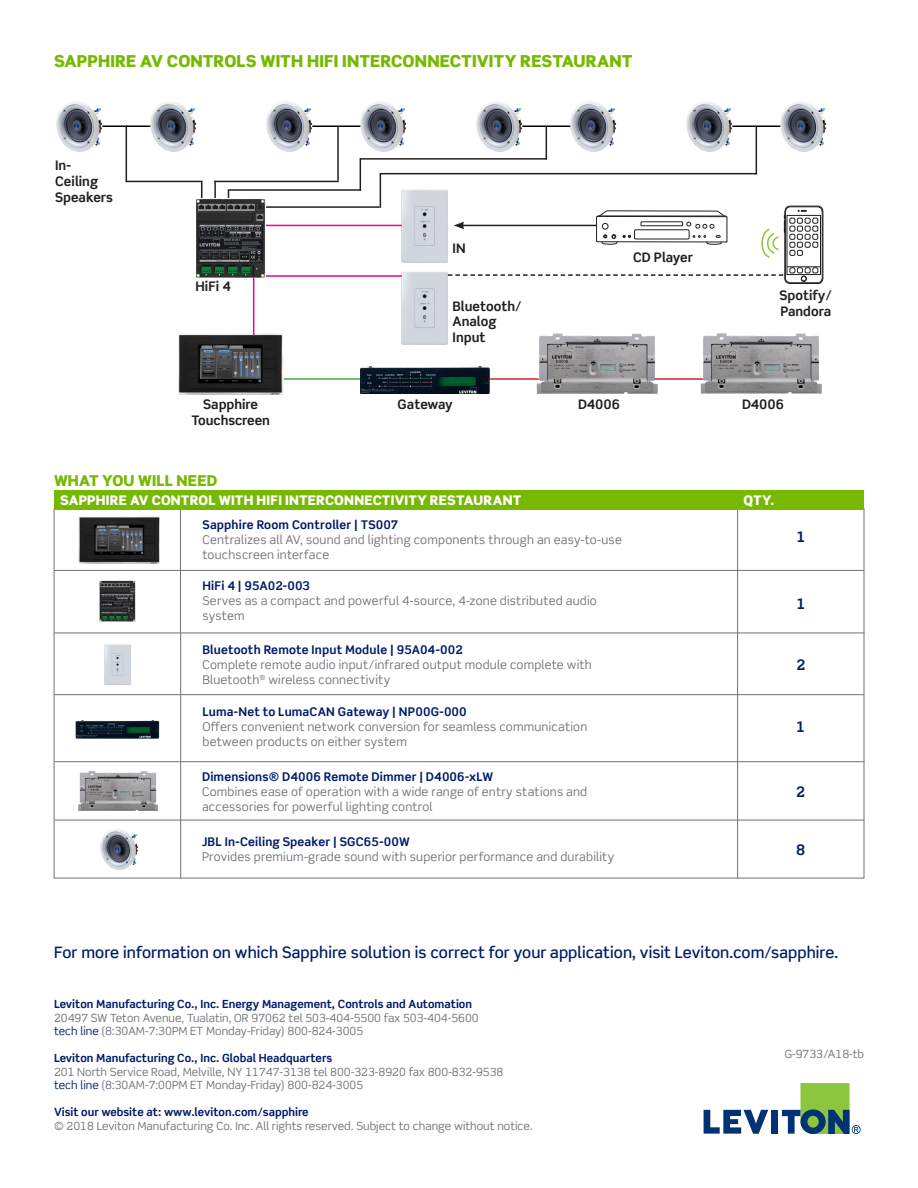
<style>
.page{position:relative;width:918px;height:1188px;background:#fff}
.page>*{position:absolute;margin:0;border:0;box-sizing:border-box;transform-origin:0 0}
.t1{font:900 16.5px "Scene Std";letter-spacing:.005em;color:#76b900}
.t2{font:500 15.75px "Scene Std";letter-spacing:.005em;color:#001d68}
.t3{font:900 15px "Scene Std";letter-spacing:.015em;color:#76b900}
.t4{font:700 14.55px "Scene Std";color:#001d68}
.t5{font:700 13.2px/15.9px "Scene Std";color:#231f20}
.t6{font:900 13.2px "Scene Std";letter-spacing:.015em;color:#fff}
.t7{font:12px/15px "Scene Std";letter-spacing:.015em;color:#707276}
.t8{font:11.25px "Scene Std";color:#707276}
.t9{font:700 11.25px "Scene Std";color:#001d68}
.s1{font-weight:700;color:#001d68}
.s2{color:#001d68}
</style>
<div class="page">
<svg style="left:704px;top:1110px;width:64px;height:24px"></svg>
<div style="left:771px;top:1110px;width:7px;height:24px;background:#013374"></div>
<svg style="left:782px;top:1083px;width:79px;height:51px"></svg>
<hr style="left:54px;top:570px;width:810px;height:1px;background:#707276">
<hr style="left:180px;top:509px;width:1px;height:124px;background:#707276">
<hr style="left:737px;top:509px;width:1px;height:369px;background:#707276">
<div style="left:54px;top:491px;width:684px;height:19px;background:#76b900"></div>
<div style="left:737px;top:491px;width:127px;height:19px;background:#76b900"></div>
<img style="left:78px;top:516px;width:82px;height:47px">
<hr style="left:180px;top:633px;width:1px;height:245px;background:#707276">
<hr style="left:54px;top:633px;width:810px;height:1px;background:#707276">
<hr style="left:54px;top:694px;width:810px;height:1px;background:#707276">
<hr style="left:280px;top:378px;width:98px;height:2px;background:#40ae49">
<hr style="left:476px;top:378px;width:233px;height:2px;background:#d1232a">
<img style="left:56px;top:102px;width:46px;height:50px">
<img style="left:178px;top:334px;width:105px;height:60px">
<img style="left:150px;top:102px;width:46px;height:50px">
<img style="left:266px;top:102px;width:46px;height:50px">
<img style="left:359px;top:102px;width:47px;height:50px">
<img style="left:476px;top:102px;width:46px;height:50px">
<img style="left:569px;top:102px;width:47px;height:50px">
<img style="left:686px;top:102px;width:46px;height:50px">
<img style="left:779px;top:102px;width:47px;height:50px">
<hr style="left:732px;top:126px;width:48px;height:1px;background:#000">
<hr style="left:522px;top:126px;width:48px;height:1px;background:#000">
<hr style="left:312px;top:126px;width:48px;height:1px;background:#000">
<hr style="left:102px;top:126px;width:48px;height:1px;background:#000">
<img style="left:360px;top:366px;width:129px;height:28px">
<img style="left:536px;top:333px;width:123px;height:61px">
<img style="left:700px;top:333px;width:122px;height:61px">
<img style="left:402px;top:272px;width:46px;height:72px">
<img style="left:402px;top:190px;width:46px;height:72px">
<hr style="left:126px;top:126px;width:1px;height:55px;background:#231f20">
<hr style="left:126px;top:181px;width:76px;height:1px;background:#231f20">
<svg style="left:201px;top:182px;width:1px;height:16px"></svg>
<hr style="left:337px;top:126px;width:2px;height:55px;background:#231f20">
<hr style="left:214px;top:181px;width:125px;height:1px;background:#231f20">
<svg style="left:214px;top:181px;width:2px;height:17px"></svg>
<hr style="left:546px;top:126px;width:1px;height:34px;background:#231f20">
<hr style="left:360px;top:158px;width:187px;height:2px;background:#231f20">
<hr style="left:360px;top:158px;width:1px;height:33px;background:#231f20">
<hr style="left:228px;top:189px;width:133px;height:2px;background:#231f20">
<hr style="left:756px;top:126px;width:1px;height:48px;background:#231f20">
<hr style="left:380px;top:173px;width:377px;height:1px;background:#231f20">
<hr style="left:380px;top:173px;width:1px;height:35px;background:#231f20">
<hr style="left:265px;top:206px;width:115px;height:2px;background:#231f20">
<hr style="left:265px;top:225px;width:137px;height:1px;background:#ed028c">
<hr style="left:265px;top:275px;width:137px;height:2px;background:#ed028c">
<hr style="left:253px;top:277px;width:1px;height:58px;background:#ed028c">
<img style="left:100px;top:829px;width:38px;height:41px">
<img style="left:76px;top:721px;width:83px;height:17px">
<img style="left:105px;top:644px;width:25px;height:40px">
<img style="left:78px;top:771px;width:80px;height:40px">
<svg style="left:448px;top:206px;width:375px;height:78px"></svg>
<img style="left:196px;top:199px;width:69px;height:78px">
<hr style="left:54px;top:761px;width:810px;height:1px;background:#707276">
<hr style="left:54px;top:820px;width:810px;height:1px;background:#707276">
<img style="left:100px;top:581px;width:35px;height:40px">
<p class="t1" style="left:54px;top:50px;width:580px">SAPPHIRE AV CONTROLS WITH HIFI INTERCONNECTIVITY RESTAURANT</p>
<p class="t5" style="left:55px;top:157px;width:44px">In-<br>Ceiling</p>
<p class="t5" style="left:55px;top:189px;width:59px">Speakers</p>
<p class="t5" style="left:196px;top:279px;width:37px">HiFi 4</p>
<p class="t5" style="left:453px;top:240px;width:15px">IN</p>
<p class="t5" style="left:453px;top:298px;width:71px">Bluetooth/<br>Analog<br>Input</p>
<p class="t5" style="left:633px;top:249px;width:61px">CD Player</p>
<p class="t5" style="left:780px;top:288px;width:54px">Spotify/<br>Pandora</p>
<p class="t5" style="left:191px;top:397px;width:80px;text-align:center">Sapphire<br>Touchscreen</p>
<p class="t5" style="left:398px;top:397px;width:57px">Gateway</p>
<p class="t5" style="left:578px;top:397px;width:44px">D4006</p>
<p class="t5" style="left:742px;top:397px;width:44px">D4006</p>
<p class="t3" style="left:54px;top:471px;width:165px">WHAT YOU WILL NEED</p>
<p class="t6" style="left:60px;top:492px;width:463px">SAPPHIRE AV CONTROL WITH HIFI INTERCONNECTIVITY RESTAURANT</p>
<p class="t6" style="left:743px;top:492px;width:33px">QTY.</p>
<p class="t7" style="left:202px;top:517px;width:421px"><span class="s1">Sapphire Room Controller | TS007<br></span>Centralizes all AV, sound and lighting components through an easy-to-use touchscreen interface</p>
<p class="t4" style="left:796px;top:527px;width:11px">1</p>
<p class="t4" style="left:796px;top:595px;width:11px">1</p>
<p class="t7" style="left:202px;top:578px;width:396px"><span class="s1">HiFi 4 | 95A02-003<br></span>Serves as a compact and powerful 4-source, 4-zone distributed audio system</p>
<p class="t7" style="left:202px;top:642px;width:391px"><span class="s1">Bluetooth Remote Input Module | 95A04-002<br></span>Complete remote audio input/infrared output module complete with<br>Bluetooth<sup>®</sup> wireless connectivity</p>
<p class="t7" style="left:202px;top:704px;width:386px"><span class="s1">Luma-Net to LumaCAN Gateway | NP00G-000<br></span>Offers convenient network conversion for seamless communication between products on either system</p>
<p class="t7" style="left:202px;top:769px;width:387px"><span class="s1">Dimensions® D4006 Remote Dimmer | D4006-xLW<br></span>Combines ease of operation with a wide range of entry stations and accessories for powerful lighting control</p>
<p class="t4" style="left:797px;top:656px;width:11px">2</p>
<p class="t4" style="left:796px;top:718px;width:11px">1</p>
<p class="t4" style="left:796px;top:782px;width:11px">2</p>
<p class="t7" style="left:202px;top:834px;width:414px"><span class="s1">JBL In-Ceiling Speaker | SGC65-00W<br></span>Provides premium-grade sound with superior performance and durability</p>
<p class="t4" style="left:796px;top:840px;width:11px">8</p>
<p class="t2" style="left:54px;top:943px;width:786px">For more information on which Sapphire solution is correct for your application, visit Leviton.com/sapphire.</p>
<p class="t9" style="left:54px;top:997px;width:420px">Leviton Manufacturing Co., Inc. Energy Management, Controls and Automation</p>
<p class="t8" style="left:54px;top:1011px;width:426px">20497 SW Teton Avenue, Tualatin, OR 97062 tel 503-404-5500 fax 503-404-5600</p>
<p class="t8" style="left:54px;top:1024px;width:311px"><span class="s2">tech line</span> (8:30AM-7:30PM ET Monday-Friday) 800-824-3005</p>
<p class="t9" style="left:54px;top:1051px;width:280px">Leviton Manufacturing Co., Inc. Global Headquarters</p>
<p class="t8" style="left:54px;top:1065px;width:451px">201 North Service Road, Melville, NY 11747-3138 tel 800-323-8920 fax 800-832-9538</p>
<p class="t8" style="left:54px;top:1078px;width:311px"><span class="s2">tech line</span> (8:30AM-7:00PM ET Monday-Friday) 800-824-3005</p>
<p class="t9" style="left:54px;top:1105px;width:256px">Visit our website at: www.leviton.com/sapphire</p>
<p class="t8" style="left:54px;top:1119px;width:480px">© 2018 Leviton Manufacturing Co. Inc. All rights reserved. Subject to change without notice.</p>
<p class="t8" style="left:785px;top:1047px;width:81px">G-9733/A18-tb</p>
</div>
